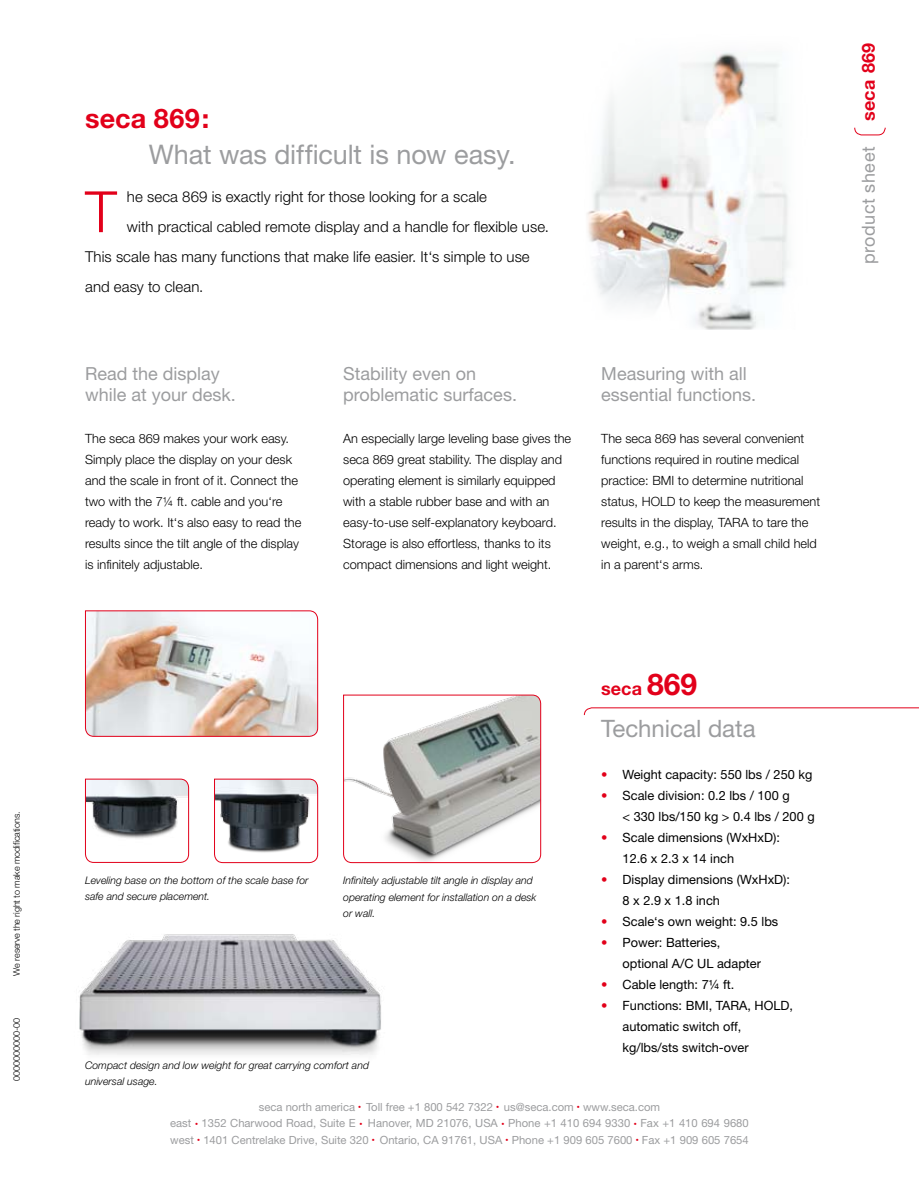
<style>
.page{position:relative;width:919px;height:1187px;background:#fff}
.page>*{position:absolute;margin:0;border:0;box-sizing:border-box;transform-origin:0 0}
.t1{font:300 57px "Helvetica Neue";color:#e2001a}
.t2{font:27px "Helvetica Neue";letter-spacing:-.005em;color:#9c9d9f}
.t3{font:700 27px "Helvetica Neue";letter-spacing:.005em;color:#e2001a}
.t4{font:24px "Helvetica Neue";color:#9c9d9f}
.t5{font:18px/21px "Helvetica Neue";color:#9c9d9f}
.t6{font:700 18px "Helvetica Neue";letter-spacing:.025em;color:#e2001a}
.t7{font:18px "Helvetica Neue";letter-spacing:.025em;color:#9c9d9f}
.t8{font:300 15px "Helvetica Neue";letter-spacing:.005em;color:#000}
.t9{font:300 12.75px/21px "Helvetica Neue";color:#000}
.t10{font:12.75px/21px "Helvetica Neue";color:#000}
.t11{font:11.25px/16.5px "Helvetica Neue";color:#9c9d9f;text-align:center}
.t12{font:italic 300 10.5px/16.5px "Helvetica Neue";color:#000}
.t13{font:300 9px "Helvetica Neue";letter-spacing:-.01em;color:#000}
.s1{font-size:30px}
.s2{color:#e2001a}
.s3{font-size:6px;color:#e2001a}
</style>
<div class="page">
<svg style="left:343px;top:694px;width:198px;height:169px"></svg>
<svg style="left:85px;top:778px;width:104px;height:85px"></svg>
<svg style="left:214px;top:778px;width:104px;height:85px"></svg>
<svg style="left:85px;top:610px;width:233px;height:127px"></svg>
<img style="left:79px;top:934px;width:302px;height:121px">
<svg style="left:854px;top:127px;width:31px;height:9px"></svg>
<svg style="left:583px;top:707px;width:335px;height:8px"></svg>
<img style="left:587px;top:52px;width:202px;height:277px">
<p class="t13" style="left:11px;top:975px;width:165px;rotate:-90deg">We reserve the right to make modifications.</p>
<p class="t13" style="left:11px;top:1080px;width:64px;rotate:-90deg">0000000000-00</p>
<h2 class="t3" style="left:85px;top:101px;width:126px">seca 869:</h2>
<h2 class="t2" style="left:149px;top:138px;width:368px">What was difficult is now easy.</h2>
<h1 class="t1" style="left:85px;top:177px;width:33px">T</h1>
<p class="t8" style="left:127px;top:188px;width:361px">he seca 869 is exactly right for those looking for a scale</p>
<p class="t8" style="left:127px;top:218px;width:423px">with practical cabled remote display and a handle for flexible use.</p>
<p class="t8" style="left:85px;top:248px;width:446px">This scale has many functions that make life easier. It‘s simple to use</p>
<p class="t8" style="left:85px;top:278px;width:120px">and easy to clean.</p>
<h3 class="t5" style="left:85px;top:362px;width:152px">Read the display while at your desk.</h3>
<p class="t9" style="left:85px;top:427px;width:218px">The seca 869 makes your work easy.<br>Simply place the display on your desk and the scale in front of it. Connect the two with the 7¼ ft. cable and you‘re ready to work. It‘s also easy to read the results since the tilt angle of the display is infinitely adjustable.</p>
<h3 class="t5" style="left:343px;top:362px;width:175px">Stability even on problematic surfaces.</h3>
<p class="t9" style="left:343px;top:427px;width:229px">An especially large leveling base gives the seca 869 great stability. The display and operating element is similarly equipped with a stable rubber base and with an easy-to-use self-explanatory keyboard.<br>Storage is also effortless, thanks to its compact dimensions and light weight.</p>
<h3 class="t5" style="left:601px;top:362px;width:156px">Measuring with all essential functions.</h3>
<p class="t9" style="left:601px;top:427px;width:220px">The seca 869 has several convenient functions required in routine medical practice: BMI to determine nutritional status, HOLD to keep the measurement results in the display, TARA to tare the weight, e.g., to weigh a small child held in a parent‘s arms.</p>
<p class="t12" style="left:85px;top:871px;width:225px">Leveling base on the bottom of the scale base for safe and secure placement.</p>
<p class="t12" style="left:343px;top:871px;width:195px">Infinitely adjustable tilt angle in display and operating element for installation on a desk or wall.</p>
<p class="t12" style="left:85px;top:1056px;width:285px">Compact design and low weight for great carrying comfort and universal usage.</p>
<h3 class="t6" style="left:601px;top:677px;width:97px">seca <span class="s1">869</span></h3>
<h3 class="t4" style="left:601px;top:713px;width:156px">Technical data</h3>
<p class="t10" style="left:601px;top:763px;width:212px"><span class="s2">•</span> Weight capacity: 550 lbs / 250 kg</p>
<p class="t10" style="left:622px;top:784px;width:194px;text-indent:-21px"><span class="s2">•</span> Scale division: 0.2 lbs / 100 g<br>&lt; 330 lbs/150 kg &gt; 0.4 lbs / 200 g</p>
<p class="t10" style="left:622px;top:826px;width:159px;text-indent:-21px"><span class="s2">•</span> Scale dimensions (WxHxD):<br>12.6 x 2.3 x 14 inch</p>
<p class="t10" style="left:622px;top:868px;width:169px;text-indent:-21px"><span class="s2">•</span> Display dimensions (WxHxD):<br>8 x 2.9 x 1.8 inch</p>
<p class="t10" style="left:601px;top:910px;width:178px"><span class="s2">•</span> Scale‘s own weight: 9.5 lbs</p>
<p class="t10" style="left:622px;top:931px;width:140px;text-indent:-21px"><span class="s2">•</span> Power: Batteries, optional A/C UL adapter</p>
<p class="t10" style="left:601px;top:973px;width:134px"><span class="s2">•</span> Cable length: 7¼ ft.</p>
<p class="t10" style="left:622px;top:994px;width:172px;text-indent:-21px"><span class="s2">•</span> Functions: BMI, TARA, HOLD, automatic switch off, kg/lbs/sts switch-over</p>
<p class="t11" style="left:170px;top:1098px;width:580px">seca north america <span class="s3">•</span> Toll free +1 800 542 7322 <span class="s3">•</span> us@seca.com <span class="s3">•</span> www.seca.com<br>east <span class="s3">•</span> 1352 Charwood Road, Suite E <span class="s3">•</span> Hanover, MD 21076, USA <span class="s3">•</span> Phone +1 410 694 9330 <span class="s3">•</span> Fax +1 410 694 9680 west <span class="s3">•</span> 1401 Centrelake Drive, Suite 320 <span class="s3">•</span> Ontario, CA 91761, USA <span class="s3">•</span> Phone +1 909 605 7600 <span class="s3">•</span> Fax +1 909 605 7654</p>
<h3 class="t6" style="left:857px;top:121px;width:80px;rotate:-90deg">seca 869</h3>
<h3 class="t7" style="left:857px;top:264px;width:119px;rotate:-90deg">product sheet</h3>
</div>
